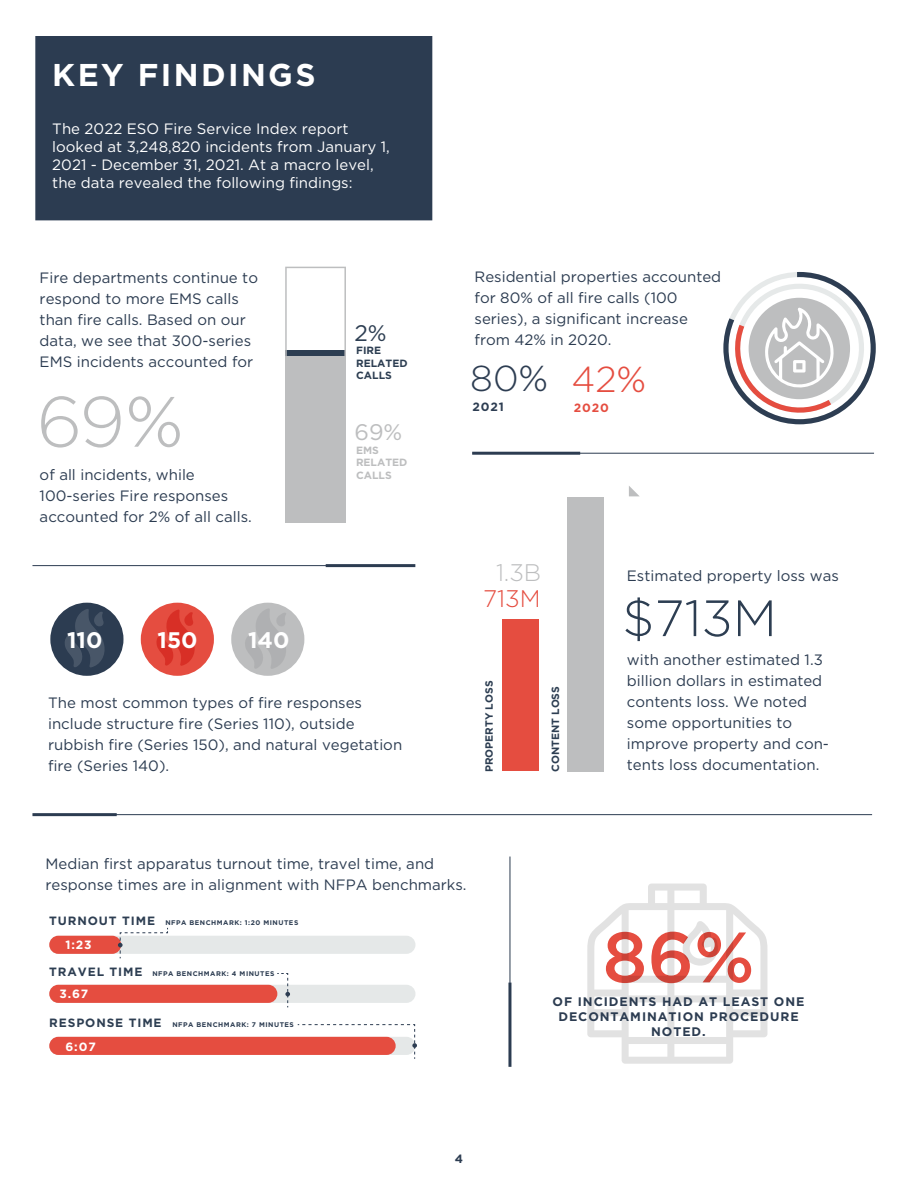
<style>
.page{position:relative;width:918px;height:1188px;background:#fff}
.page>*{position:absolute;margin:0;border:0;box-sizing:border-box;transform-origin:0 0}
.t1{font:500 71.25px "Gotham";color:#e54d40}
.t2{font:300 71.1px "Gotham";color:#bdbebf}
.t3{font:300 51px "Gotham";color:#2d3e52}
.t4{font:300 36px "Gotham";color:#2d3d52}
.t5{font:300 36px "Gotham";color:#e54d40}
.t6{font:700 31.5px "Gotham";letter-spacing:.075em;color:#fff}
.t7{font:300 24px "Gotham";color:#e54d40}
.t8{font:300 24px "Gotham";color:#bdbebf}
.t9{font:700 22.5px "Gotham";color:#fff}
.t10{font:22.5px "Gotham";color:#bdbebf}
.t11{font:22.5px "Gotham";color:#2d3e52}
.t12{font:15px/21px "Gotham";color:#2c3c51}
.t13{font:15px/18px "Gotham";color:#fff}
.t14{font:700 12.45px/14.9px "Gotham";letter-spacing:.075em;color:#2c3c51;text-align:center}
.t15{font:700 12px "Gotham";letter-spacing:.075em;color:#2d3e52}
.t16{font:700 12px "Gotham";color:#fff}
.t17{font:700 12px "Gotham";color:#2d3d52}
.t18{font:700 12px "Gotham";color:#e54d40}
.t19{font:700 12px "Gotham";color:#2c3c51}
.t20{font:700 10.5px/12.6px "Gotham";color:#2d3e52}
.t21{font:700 10.5px/12.6px "Gotham";color:#bdbebf}
.t22{font:700 6.75px "Gotham";letter-spacing:.075em;color:#2c3c51}
</style>
<div class="page">
<div style="left:35px;top:36px;width:397px;height:184px;background:#2c3c51"></div>
<hr style="left:32px;top:565px;width:383px;height:1px;background:#2c3c51">
<hr style="left:326px;top:564px;width:89px;height:3px;background:#2c3c51">
<hr style="left:33px;top:814px;width:839px;height:1px;background:#2c3c51">
<hr style="left:32px;top:813px;width:85px;height:3px;background:#2c3c51">
<hr style="left:473px;top:453px;width:401px;height:1px;background:#2c3c51">
<hr style="left:472px;top:452px;width:108px;height:3px;background:#2c3c51">
<div style="left:285px;top:356px;width:61px;height:167px;background:#bdbebf"></div>
<svg style="left:285px;top:267px;width:61px;height:89px"></svg>
<svg style="left:723px;top:272px;width:153px;height:152px"></svg>
<svg style="left:629px;top:486px;width:10px;height:10px"></svg>
<div style="left:502px;top:620px;width:37px;height:151px;background:#e54d40"></div>
<div style="left:567px;top:497px;width:36px;height:274px;background:#bdbebf"></div>
<div style="left:49px;top:1037px;width:347px;height:18px;background:#e54d40;border-radius:9px"></div>
<div style="left:49px;top:985px;width:366px;height:18px;background:#e5e8e8;border-radius:9px"></div>
<div style="left:49px;top:936px;width:366px;height:18px;background:#e5e8e8;border-radius:9px"></div>
<div style="left:49px;top:985px;width:228px;height:18px;background:#e54d40;border-radius:9px"></div>
<div style="left:49px;top:936px;width:72px;height:18px;background:#e54d40;border-radius:9px"></div>
<svg style="left:118px;top:928px;width:50px;height:30px"></svg>
<svg style="left:277px;top:973px;width:13px;height:34px"></svg>
<svg style="left:298px;top:1024px;width:119px;height:35px"></svg>
<div style="left:231px;top:603px;width:73px;height:73px;background:#bdbebf;border-radius:50%"></div>
<svg style="left:245px;top:608px;width:41px;height:61px"></svg>
<div style="left:141px;top:603px;width:73px;height:73px;background:#e54d40;border-radius:50%"></div>
<svg style="left:156px;top:610px;width:39px;height:56px"></svg>
<div style="left:50px;top:603px;width:73px;height:73px;background:#2c3c51;border-radius:50%"></div>
<svg style="left:65px;top:609px;width:40px;height:58px"></svg>
<svg style="left:587px;top:884px;width:180px;height:180px"></svg>
<hr style="left:510px;top:857px;width:1px;height:209px;background:#2c3c51">
<hr style="left:508px;top:983px;width:3px;height:84px;background:#2c3c51">
<h3 class="t6" style="left:52px;top:61px;width:265px">KEY FINDINGS</h3>
<p class="t13" style="left:52px;top:120px;width:339px">The 2022 ESO Fire Service Index report looked at 3,248,820 incidents from January 1, 2021 - December 31, 2021. At a macro level, the data revealed the following findings:</p>
<p class="t12" style="left:40px;top:268px;width:220px">Fire departments continue to respond to more EMS calls than fire calls. Based on our data, we see that 300-series<br>EMS incidents accounted for</p>
<h2 class="t2" style="left:37px;top:390px;width:149px">69%</h2>
<p class="t12" style="left:40px;top:465px;width:214px">of all incidents, while<br>100-series Fire responses accounted for 2% of all calls.</p>
<h3 class="t9" style="left:67px;top:630px;width:37px">110</h3>
<h3 class="t9" style="left:158px;top:630px;width:42px">150</h3>
<h3 class="t9" style="left:248px;top:630px;width:43px">140</h3>
<h3 class="t11" style="left:355px;top:323px;width:34px">2%</h3>
<p class="t20" style="left:356px;top:344px;width:53px">FIRE<br>RELATED<br>CALLS</p>
<h3 class="t10" style="left:355px;top:422px;width:49px">69%</h3>
<p class="t21" style="left:356px;top:444px;width:53px">EMS<br>RELATED<br>CALLS</p>
<p class="t12" style="left:48px;top:693px;width:356px">The most common types of fire responses include structure fire (Series 110), outside rubbish fire (Series 150), and natural vegetation fire (Series 140).</p>
<p class="t12" style="left:475px;top:267px;width:248px">Residential properties accounted for 80% of all fire calls (100 series), a significant increase from 42% in 2020.</p>
<h3 class="t4" style="left:470px;top:362px;width:80px">80%</h3>
<p class="t17" style="left:473px;top:402px;width:33px">2021</p>
<h3 class="t5" style="left:572px;top:363px;width:76px">42%</h3>
<p class="t18" style="left:574px;top:403px;width:37px">2020</p>
<h3 class="t8" style="left:496px;top:562px;width:47px">1.3B</h3>
<h3 class="t7" style="left:483px;top:588px;width:59px">713M</h3>
<p class="t20" style="left:483px;top:772px;width:93px;rotate:-90deg">PROPERTY LOSS</p>
<p class="t20" style="left:550px;top:772px;width:87px;rotate:-90deg">CONTENT LOSS</p>
<p class="t12" style="left:627px;top:566px;width:214px">Estimated property loss was</p>
<h3 class="t3" style="left:622px;top:595px;width:156px">$713M</h3>
<p class="t12" style="left:627px;top:650px;width:204px">with another estimated 1.3 billion dollars in estimated contents loss. We noted some opportunities to improve property and con&shy;tents loss documentation.</p>
<p class="t12" style="left:45px;top:854px;width:423px">Median first apparatus turnout time, travel time, and response times are in alignment with NFPA benchmarks.</p>
<p class="t15" style="left:49px;top:916px;width:107px">TURNOUT TIME</p>
<p class="t16" style="left:65px;top:940px;width:28px">1:23</p>
<p class="t22" style="left:165px;top:920px;width:134px">NFPA BENCHMARK: 1:20 MINUTES</p>
<p class="t15" style="left:49px;top:966px;width:95px">TRAVEL TIME</p>
<p class="t16" style="left:59px;top:988px;width:30px">3.67</p>
<p class="t22" style="left:152px;top:971px;width:124px">NFPA BENCHMARK: 4 MINUTES</p>
<p class="t15" style="left:49px;top:1018px;width:114px">RESPONSE TIME</p>
<p class="t16" style="left:65px;top:1041px;width:32px">6:07</p>
<p class="t22" style="left:172px;top:1022px;width:123px">NFPA BENCHMARK: 7 MINUTES</p>
<p class="t19" style="left:455px;top:1153px;width:10px">4</p>
<h1 class="t1" style="left:602px;top:925px;width:154px">86%</h1>
<p class="t14" style="left:558px;top:1010px;width:242px">DECONTAMINATION PROCEDURE<br>NOTED.</p>
<p class="t14" style="left:553px;top:995px;width:253px">OF INCIDENTS HAD AT LEAST ONE</p>
</div>
